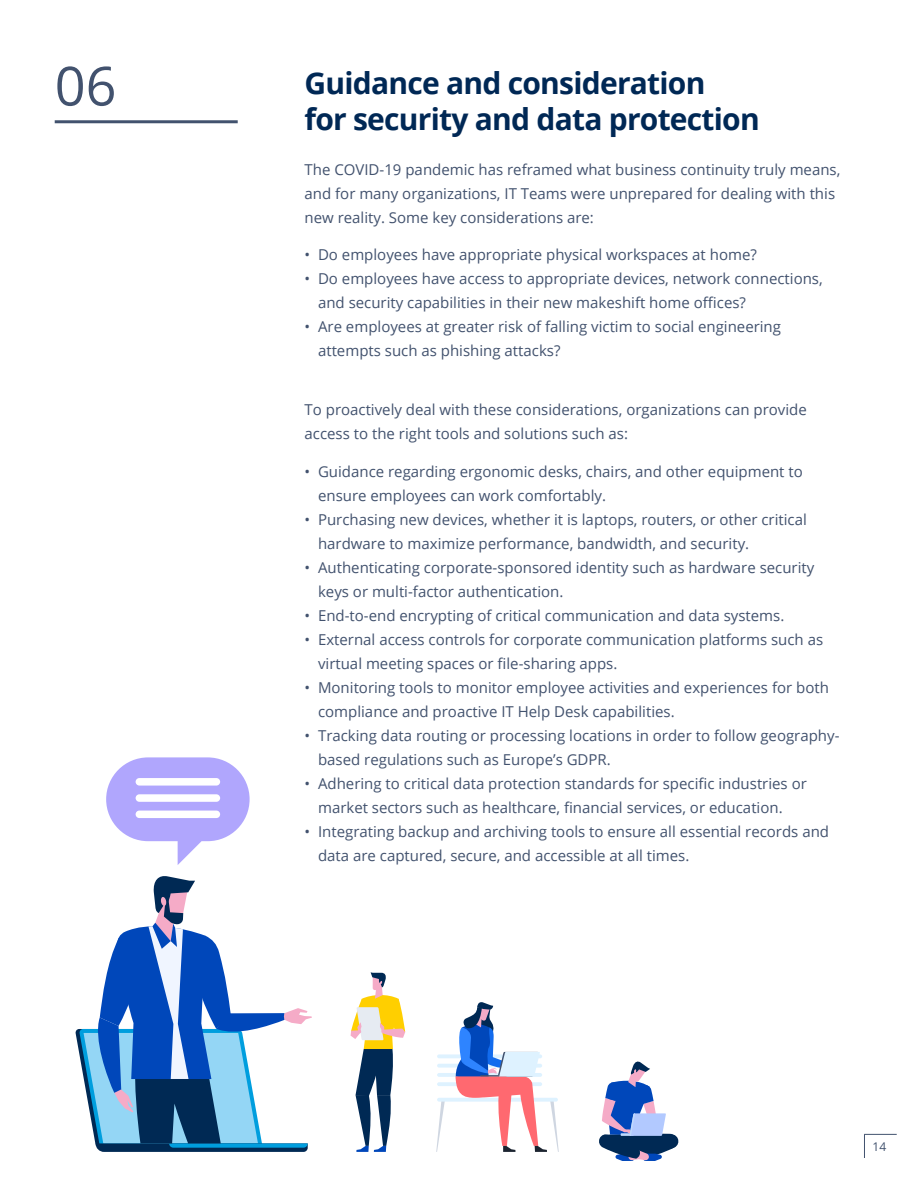
<style>
.page{position:relative;width:918px;height:1188px;background:#fff}
.page>*{position:absolute;margin:0;border:0;box-sizing:border-box;transform-origin:0 0}
.t1{font:54px "Open Sans";color:#42526e}
.t2{font:700 30px/36px "Open Sans";letter-spacing:-.025em;color:#002855}
.t3{font:15px/24px "Open Sans";color:#42526e}
.t4{font:12px "Open Sans";color:#42526e}
</style>
<div class="page">
<svg style="left:864px;top:1135px;width:1px;height:23px"></svg>
<hr style="left:864px;top:1134px;width:33px;height:1px;background:#42526e">
<hr style="left:55px;top:120px;width:183px;height:3px;background:#42526e">
<svg style="left:436px;top:1102px;width:9px;height:50px"></svg>
<hr style="left:437px;top:1098px;width:121px;height:4px;background:#def2ff;border-radius:2px">
<hr style="left:437px;top:1082px;width:105px;height:4px;background:#def2ff;border-radius:2px">
<hr style="left:437px;top:1073px;width:105px;height:4px;background:#def2ff;border-radius:2px">
<svg style="left:437px;top:1064px;width:105px;height:4px"></svg>
<svg style="left:437px;top:1054px;width:105px;height:4px"></svg>
<svg style="left:456px;top:1002px;width:103px;height:150px"></svg>
<svg style="left:351px;top:972px;width:54px;height:180px"></svg>
<svg style="left:599px;top:1061px;width:80px;height:100px"></svg>
<div style="left:106px;top:757px;width:144px;height:84px;background:#b0a6fd;border-radius:42px"></div>
<svg style="left:136px;top:778px;width:84px;height:40px"></svg>
<svg style="left:75px;top:876px;width:237px;height:276px"></svg>
<h1 class="t1" style="left:55px;top:49px;width:63px">06</h1>
<h2 class="t2" style="left:305px;top:68px;width:457px">Guidance and consideration<br>for security and data protection</h2>
<p class="t3" style="left:305px;top:157px;width:537px">The COVID-19 pandemic has reframed what business continuity truly means, and for many organizations, IT Teams were unprepared for dealing with this new reality. Some key considerations are:</p>
<p class="t3" style="left:305px;top:244px;width:454px">• Do employees have appropriate physical workspaces at home?</p>
<p class="t3" style="left:318px;top:268px;width:506px;text-indent:-14px">• Do employees have access to appropriate devices, network connections, and security capabilities in their new makeshift home offices?</p>
<p class="t3" style="left:318px;top:316px;width:465px;text-indent:-14px">• Are employees at greater risk of falling victim to social engineering attempts such as phishing attacks?</p>
<p class="t3" style="left:305px;top:398px;width:504px">To proactively deal with these considerations, organizations can provide access to the right tools and solutions such as:</p>
<p class="t3" style="left:318px;top:461px;width:486px;text-indent:-14px">• Guidance regarding ergonomic desks, chairs, and other equipment to ensure employees can work comfortably.</p>
<p class="t3" style="left:318px;top:509px;width:490px;text-indent:-14px">• Purchasing new devices, whether it is laptops, routers, or other critical hardware to maximize performance, bandwidth, and security.</p>
<p class="t3" style="left:318px;top:557px;width:498px;text-indent:-14px">• Authenticating corporate-sponsored identity such as hardware security keys or multi-factor authentication.</p>
<p class="t3" style="left:305px;top:605px;width:481px">• End-to-end encrypting of critical communication and data systems.</p>
<p class="t3" style="left:318px;top:629px;width:507px;text-indent:-14px">• External access controls for corporate communication platforms such as virtual meeting spaces or file-sharing apps.</p>
<p class="t3" style="left:318px;top:677px;width:512px;text-indent:-14px">• Monitoring tools to monitor employee activities and experiences for both compliance and proactive IT Help Desk capabilities.</p>
<p class="t3" style="left:318px;top:725px;width:523px;text-indent:-14px">• Tracking data routing or processing locations in order to follow geography&shy;based regulations such as Europe’s GDPR.</p>
<p class="t3" style="left:318px;top:773px;width:490px;text-indent:-14px">• Adhering to critical data protection standards for specific industries or market sectors such as healthcare, financial services, or education.</p>
<p class="t3" style="left:318px;top:821px;width:513px;text-indent:-14px">• Integrating backup and archiving tools to ensure all essential records and data are captured, secure, and accessible at all times.</p>
<p class="t4" style="left:872px;top:1142px;width:15px">14</p>
</div>
